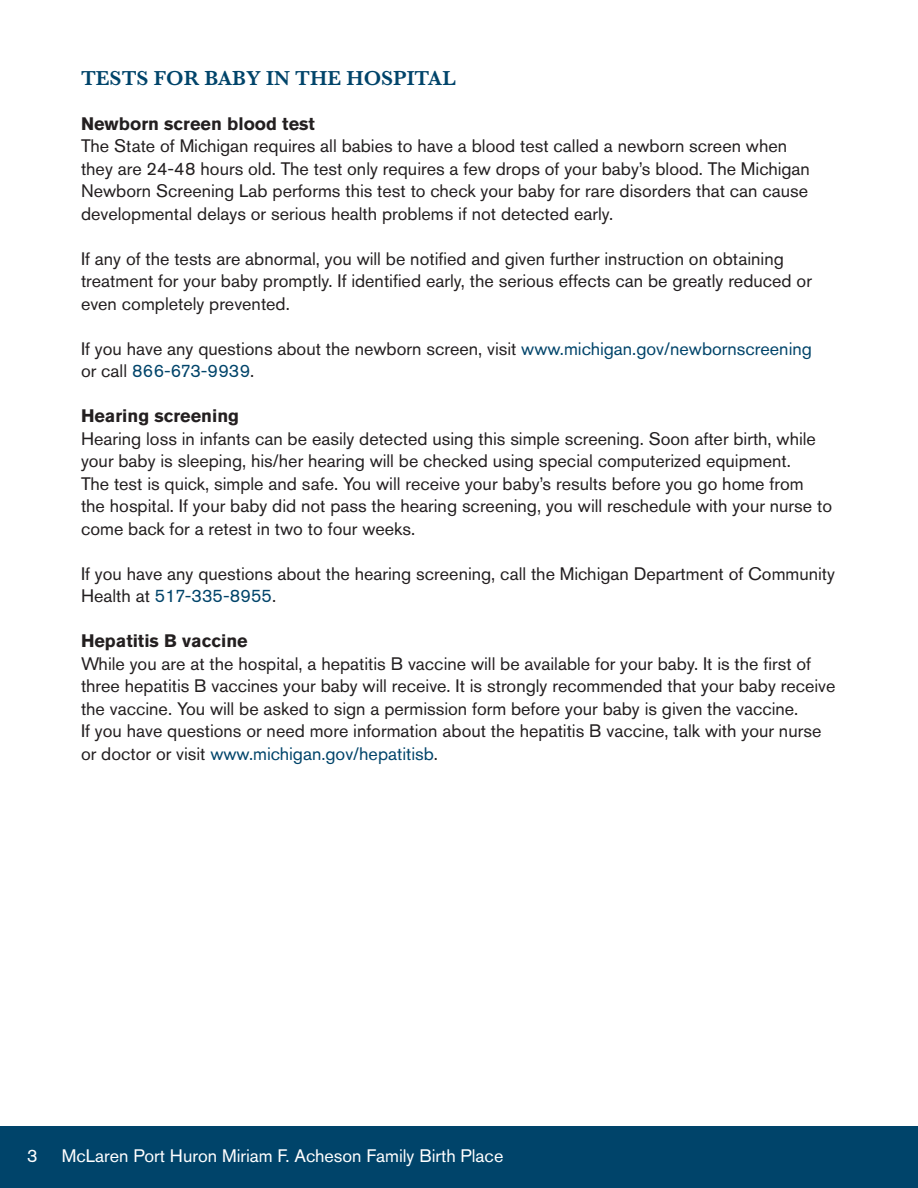
<style>
.page{position:relative;width:918px;height:1188px;background:#fff}
.page>*{position:absolute;margin:0;border:0;box-sizing:border-box;transform-origin:0 0}
.t1{font:600 21px "Baskerville";color:#00446a}
.t2{font:18px/22.5px "Akzidenz Grotesk Std";color:#231f20}
.t3{font:700 18px "Akzidenz Grotesk Std";color:#231f20}
.t4{font:18px "Akzidenz Grotesk Std";color:#fff}
.s1{color:#00446a}
</style>
<div class="page">
<div style="left:0;top:1126px;width:918px;height:62px;background:#00446a"></div>
<p class="t1" style="left:81px;top:63px;width:376px">TESTS FOR BABY IN THE HOSPITAL</p>
<p class="t3" style="left:81px;top:113px;width:235px">Newborn screen blood test</p>
<p class="t2" style="left:81px;top:135px;width:730px">The State of Michigan requires all babies to have a blood test called a newborn screen when they are 24-48 hours old. The test only requires a few drops of your baby’s blood. The Michigan Newborn Screening Lab performs this test to check your baby for rare disorders that can cause developmental delays or serious health problems if not detected early.</p>
<p class="t2" style="left:81px;top:247px;width:732px">If any of the tests are abnormal, you will be notified and given further instruction on obtaining treatment for your baby promptly. If identified early, the serious effects can be greatly reduced or even completely prevented.</p>
<p class="t2" style="left:81px;top:337px;width:732px">If you have any questions about the newborn screen, visit <span class="s1">www.michigan.gov/newbornscreening </span>or call <span class="s1">866-673-9939</span>.</p>
<p class="t3" style="left:81px;top:406px;width:160px">Hearing screening</p>
<p class="t2" style="left:81px;top:427px;width:753px">Hearing loss in infants can be easily detected using this simple screening. Soon after birth, while your baby is sleeping, his/her hearing will be checked using special computerized equipment.<br>The test is quick, simple and safe. You will receive your baby’s results before you go home from the hospital. If your baby did not pass the hearing screening, you will reschedule with your nurse to come back for a retest in two to four weeks.</p>
<p class="t2" style="left:81px;top:562px;width:756px">If you have any questions about the hearing screening, call the Michigan Department of Community<br>Health at <span class="s1">517-335-8955</span>.</p>
<p class="t3" style="left:81px;top:631px;width:168px">Hepatitis B vaccine</p>
<p class="t2" style="left:81px;top:652px;width:756px">While you are at the hospital, a hepatitis B vaccine will be available for your baby. It is the first of three hepatitis B vaccines your baby will receive. It is strongly recommended that your baby receive the vaccine. You will be asked to sign a permission form before your baby is given the vaccine.<br>If you have questions or need more information about the hepatitis B vaccine, talk with your nurse or doctor or visit <span class="s1">www.michigan.gov/hepatitisb</span>.</p>
<p class="t4" style="left:27px;top:1145px;width:12px">3</p>
<p class="t4" style="left:62px;top:1145px;width:443px">McLaren Port Huron Miriam F. Acheson Family Birth Place</p>
</div>
